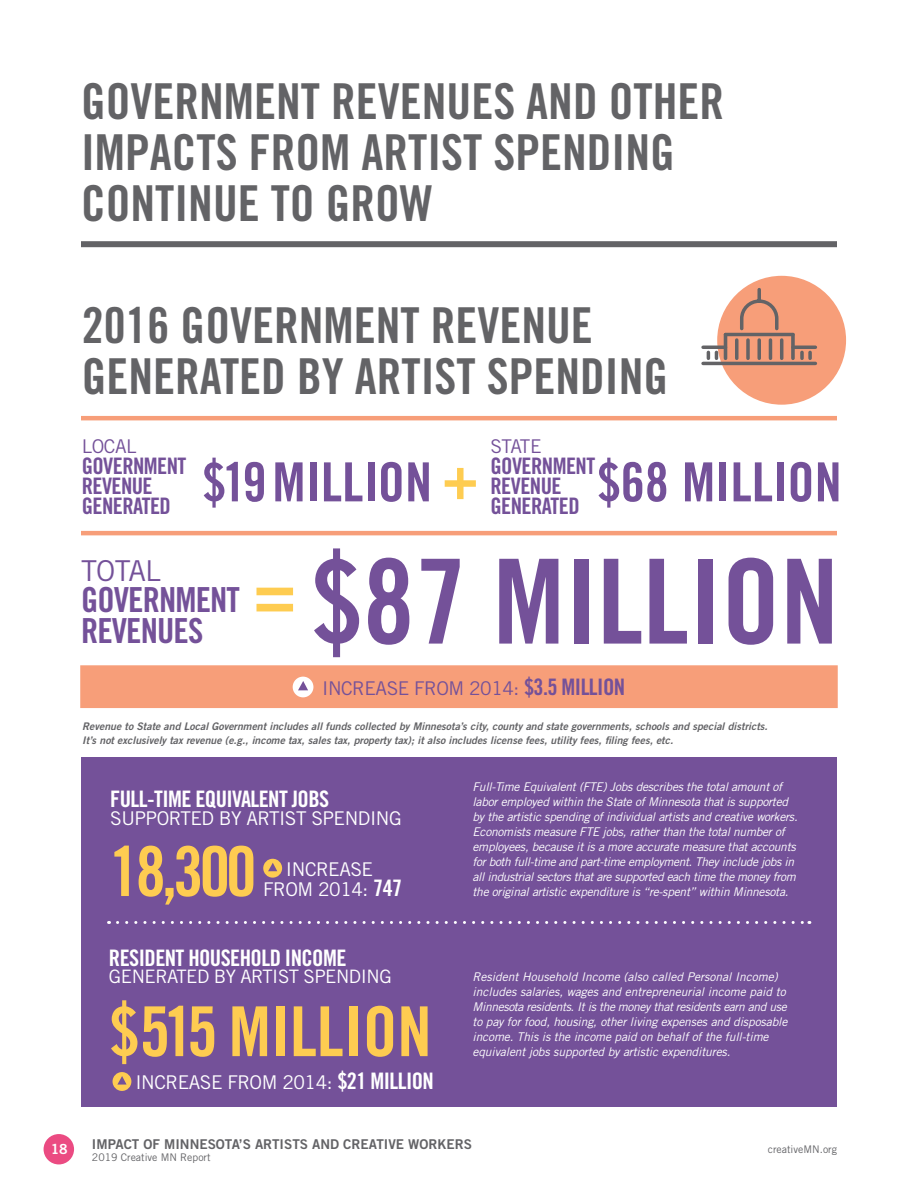
<style>
.page{position:relative;width:918px;height:1188px;background:#fff}
.page>*{position:absolute;margin:0;border:0;box-sizing:border-box;transform-origin:0 0}
.t1{font:117.45px "Trade Gothic Bold Cond Twenty";color:#745199}
.t2{font:68.85px "Trade Gothic Bold Cond Twenty";color:#fecc51}
.t3{font:54px "Trade Gothic Bold Cond Twenty";letter-spacing:.005em;color:#745199}
.t4{font:49.5px/51px "Trade Gothic Bold Cond Twenty";color:#636366}
.t5{font:34.5px/30.8px "Trade Gothic Bold Cond Twenty";letter-spacing:-.025em;color:#745199}
.t6{font:28.8px "Trade Gothic";letter-spacing:-.025em;color:#745199}
.t7{font:22.8px/20.2px "Trade Gothic Bold Cond Twenty";letter-spacing:-.025em;color:#745199}
.t8{font:22.8px "Trade Gothic Bold Cond Twenty";letter-spacing:-.025em;color:#fff}
.t9{font:18.9px/20.2px "Trade Gothic";letter-spacing:-.025em;color:#fff;text-align:center}
.t10{font:18.9px "Trade Gothic";letter-spacing:-.025em;color:#745199}
.t11{font:18.45px "Trade Gothic";letter-spacing:-.025em;color:#fff}
.t12{font:13.95px "Trade Gothic Bold Two";color:#fff}
.t13{font:13.5px "Trade Gothic Bold Two";color:#636366}
.t14{font:italic 12px/15px "Trade Gothic";letter-spacing:-.02em;color:#fff}
.t15{font:italic 10.5px/13.5px "Trade Gothic Bold Two";color:#636366}
.t16{font:10.5px "Trade Gothic";color:#636366}
.s1{font-family:"Trade Gothic Bold Cond Twenty";font-size:22.8px}
</style>
<div class="page">
<div style="left:717px;top:276px;width:129px;height:129px;background:#f79e79;border-radius:50%"></div>
<hr style="left:703px;top:362px;width:112px;height:3px;background:#636366">
<hr style="left:703px;top:346px;width:23px;height:3px;background:#636366">
<hr style="left:793px;top:346px;width:22px;height:3px;background:#636366">
<svg style="left:705px;top:286px;width:109px;height:76px"></svg>
<div style="left:81px;top:758px;width:756px;height:349px;background:#745199"></div>
<div style="left:80px;top:665px;width:758px;height:43px;background:#f79e79;border:2px solid #f79e79"></div>
<svg style="left:118px;top:921px;width:692px;height:3px"></svg>
<svg style="left:445px;top:468px;width:31px;height:31px"></svg>
<hr style="left:81px;top:416px;width:756px;height:4px;background:#f79e79">
<hr style="left:81px;top:531px;width:756px;height:4px;background:#f79e79">
<div style="left:44px;top:1134px;width:30px;height:30px;background:#eb4b82;border-radius:50%"></div>
<div style="left:263px;top:859px;width:19px;height:19px;background:#fecc51;border-radius:50%"></div>
<svg style="left:268px;top:863px;width:9px;height:8px"></svg>
<div style="left:113px;top:1072px;width:18px;height:19px;background:#fecc51;border-radius:50%"></div>
<svg style="left:117px;top:1076px;width:10px;height:9px"></svg>
<div style="left:81px;top:241px;width:756px;height:6px;background:#636366"></div>
<svg style="left:256px;top:588px;width:37px;height:23px"></svg>
<div style="left:293px;top:677px;width:20px;height:20px;background:#fff;border-radius:50%"></div>
<svg style="left:298px;top:681px;width:10px;height:9px"></svg>
<h3 class="t4" style="left:81px;top:75px;width:645px">GOVERNMENT REVENUES AND OTHER<br>IMPACTS FROM ARTIST SPENDING<br>CONTINUE TO GROW</h3>
<h3 class="t4" style="left:82px;top:300px;width:588px">2016 GOVERNMENT REVENUE<br>GENERATED BY ARTIST SPENDING</h3>
<h3 class="t10" style="left:82px;top:435px;width:56px">LOCAL</h3>
<h3 class="t7" style="left:82px;top:455px;width:106px">GOVERNMENT<br>REVENUE<br>GENERATED</h3>
<h3 class="t10" style="left:491px;top:435px;width:53px">STATE</h3>
<h3 class="t7" style="left:491px;top:455px;width:106px">GOVERNMENT<br>REVENUE<br>GENERATED</h3>
<h1 class="t1" style="left:310px;top:530px;width:530px">$87 MILLION</h1>
<h3 class="t3" style="left:202px;top:449px;width:231px">$19 MILLION</h3>
<h3 class="t3" style="left:597px;top:449px;width:246px">$68 MILLION</h3>
<h3 class="t6" style="left:81px;top:554px;width:82px">TOTAL</h3>
<h3 class="t5" style="left:81px;top:584px;width:161px">GOVERNMENT<br>REVENUES</h3>
<h3 class="t10" style="left:322px;top:677px;width:304px">INCREASE FROM 2014: <span class="s1">$3.5 MILLION</span></h3>
<p class="t15" style="left:82px;top:720px;width:687px">Revenue to State and Local Government includes all funds collected by Minnesota’s city, county and state governments, schools and special districts.<br>It’s not exclusively tax revenue (e.g., income tax, sales tax, property tax); it also includes license fees, utility fees, filing fees, etc.</p>
<h3 class="t8" style="left:110px;top:785px;width:221px">FULL-TIME EQUIVALENT JOBS</h3>
<h3 class="t9" style="left:110px;top:808px;width:293px">SUPPORTED BY ARTIST SPENDING</h3>
<h2 class="t2" style="left:109px;top:830px;width:149px">18,300</h2>
<h3 class="t9" style="left:263px;top:859px;width:141px">INCREASE<br>FROM 2014: <span class="s1">747</span></h3>
<h3 class="t8" style="left:109px;top:944px;width:239px">RESIDENT HOUSEHOLD INCOME</h3>
<h3 class="t11" style="left:109px;top:966px;width:284px">GENERATED BY ARTIST SPENDING</h3>
<h2 class="t2" style="left:109px;top:990px;width:324px">$515 MILLION</h2>
<h3 class="t9" style="left:135px;top:1072px;width:300px">INCREASE FROM 2014: <span class="s1">$21 MILLION</span></h3>
<p class="t14" style="left:472px;top:779px;width:327px">Full-Time Equivalent (FTE) Jobs describes the total amount of labor employed within the State of Minnesota that is supported by the artistic spending of individual artists and creative workers.<br>Economists measure FTE jobs, rather than the total number of employees, because it is a more accurate measure that accounts for both full-time and part-time employment. They include jobs in all industrial sectors that are supported each time the money from the original artistic expenditure is “re-spent” within Minnesota.</p>
<p class="t14" style="left:472px;top:969px;width:316px">Resident Household Income (also called Personal Income) includes salaries, wages and entrepreneurial income paid to Minnesota residents. It is the money that residents earn and use to pay for food, housing, other living expenses and disposable income. This is the income paid on behalf of the full-time equivalent jobs supported by artistic expenditures.</p>
<p class="t12" style="left:51px;top:1141px;width:18px">18</p>
<p class="t13" style="left:92px;top:1135px;width:382px">IMPACT OF MINNESOTA’S ARTISTS AND CREATIVE WORKERS</p>
<p class="t16" style="left:92px;top:1151px;width:120px">2019 Creative MN Report</p>
<p class="t16" style="left:768px;top:1143px;width:71px">creativeMN.org</p>
</div>
